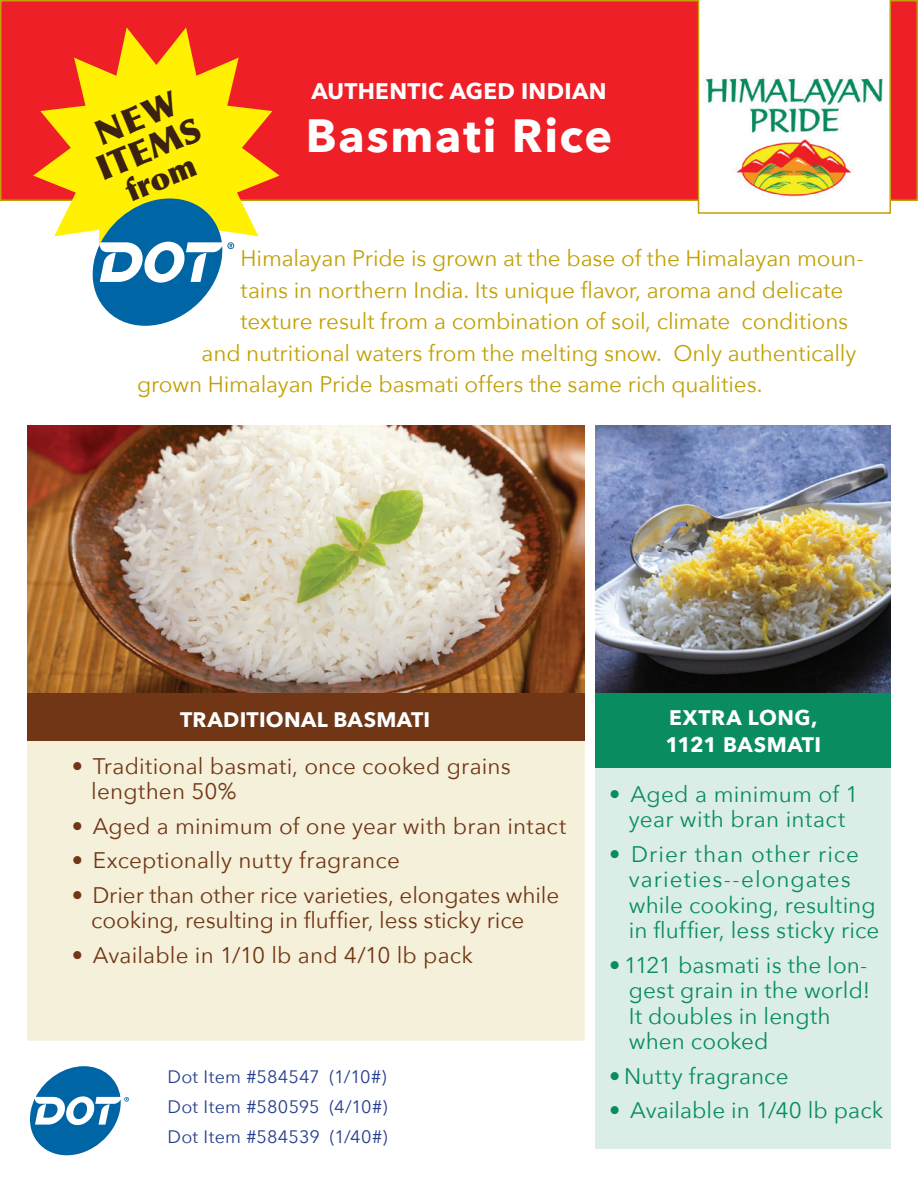
<style>
.page{position:relative;width:918px;height:1188px;background:#fff}
.page>*{position:absolute;margin:0;border:0;box-sizing:border-box;transform-origin:0 0}
.t1{font:700 46.5px "Avenir Next";letter-spacing:.04em;color:#fff}
.t2{font:900 34.5px/32.8px "Optima";color:#3a2111;text-align:center}
.t3{font:900 30.45px "Optima";color:#3a2111}
.t4{font:22.5px "Avenir Next";letter-spacing:-.005em;color:#c2a005}
.t5{font:22.5px/25.5px "Avenir Next";letter-spacing:.005em;color:#703616}
.t6{font:22.5px/25.5px "Avenir Next";letter-spacing:.01em;color:#088c60;text-align:center}
.t7{font:22.5px/25.5px "Avenir Next";letter-spacing:.04em;color:#088c60}
.t8{font:700 22.5px "Avenir Next";letter-spacing:.015em;color:#fff}
.t9{font:700 21px/27px "Avenir Next";letter-spacing:.02em;color:#fff}
.t10{font:18px/30px "Avenir Next";letter-spacing:.015em;color:#253f8e;text-align:justify}
</style>
<div class="page">
<div style="left:27px;top:693px;width:558px;height:348px;background:#f5f0d9"></div>
<div style="left:1px;top:1px;width:916px;height:199px;background:#ee1f26"></div>
<div style="left:0;top:0;width:918px;height:201px;border:2px solid #c2a005"></div>
<div style="left:596px;top:695px;width:295px;height:454px;background:#daede7"></div>
<svg style="left:30px;top:1066px;width:99px;height:89px"></svg>
<img style="left:596px;top:426px;width:295px;height:267px">
<img style="left:27px;top:426px;width:558px;height:267px">
<div style="left:27px;top:693px;width:558px;height:47px;background:#703616"></div>
<div style="left:596px;top:693px;width:295px;height:75px;background:#088c60"></div>
<svg style="left:698px;top:0;width:193px;height:214px;background:#ebe9d9"></svg>
<svg style="left:33px;top:27px;width:247px;height:253px;fill:#fff101"></svg>
<svg style="left:93px;top:198px;width:141px;height:128px"></svg>
<h2 class="t2" style="left:79px;top:125px;width:111px;rotate:-23deg">NEW<br>ITEMS</h2>
<h3 class="t3" style="left:120px;top:175px;width:75px;rotate:-23deg">from</h3>
<p class="t8" style="left:311px;top:72px;width:297px">AUTHENTIC AGED INDIAN</p>
<h1 class="t1" style="left:306px;top:95px;width:308px">Basmati Rice</h1>
<p class="t4" style="left:241px;top:239px;width:625px">Himalayan Pride is grown at the base of the Himalayan moun-</p>
<p class="t4" style="left:241px;top:271px;width:604px">tains in northern India. Its unique flavor, aroma and delicate</p>
<p class="t4" style="left:241px;top:302px;width:609px">texture result from a combination of soil, climate conditions</p>
<p class="t4" style="left:202px;top:334px;width:656px">and nutritional waters from the melting snow. Only authentically</p>
<p class="t4" style="left:137px;top:365px;width:627px">grown Himalayan Pride basmati offers the same rich qualities.</p>
<p class="t9" style="left:180px;top:705px;width:252px">TRADITIONAL BASMATI</p>
<p class="t5" style="left:91px;top:752px;width:421px;text-indent:-20px">• Traditional basmati, once cooked grains lengthen 50%</p>
<p class="t5" style="left:72px;top:812px;width:496px">• Aged a minimum of one year with bran intact</p>
<p class="t5" style="left:72px;top:847px;width:330px">• Exceptionally nutty fragrance</p>
<p class="t5" style="left:91px;top:881px;width:470px;text-indent:-20px">• Drier than other rice varieties, elongates while cooking, resulting in fluffier, less sticky rice</p>
<p class="t5" style="left:72px;top:941px;width:403px">• Available in 1/10 lb and 4/10 lb pack</p>
<p class="t10" style="left:167px;top:1061px;width:222px">Dot Item #584547 (1/10#)<br>Dot Item #580595 (4/10#)<br>Dot Item #584539 (1/40#)</p>
<p class="t9" style="left:666px;top:703px;width:157px">EXTRA LONG,<br>1121 BASMATI</p>
<p class="t6" style="left:609px;top:780px;width:251px">• Aged a minimum of 1 year with bran intact</p>
<p class="t7" style="left:629px;top:840px;width:252px;text-indent:-20px">• Drier than other rice varieties--elongates while cooking, resulting in fluffier, less sticky rice</p>
<p class="t6" style="left:629px;top:951px;width:243px;text-align:left;text-indent:-20px">• 1121 basmati is the lon&shy;gest grain in the world!<br>It doubles in length when cooked</p>
<p class="t6" style="left:609px;top:1062px;width:181px">• Nutty fragrance</p>
<p class="t6" style="left:609px;top:1096px;width:276px">• Available in 1/40 lb pack</p>
</div>
